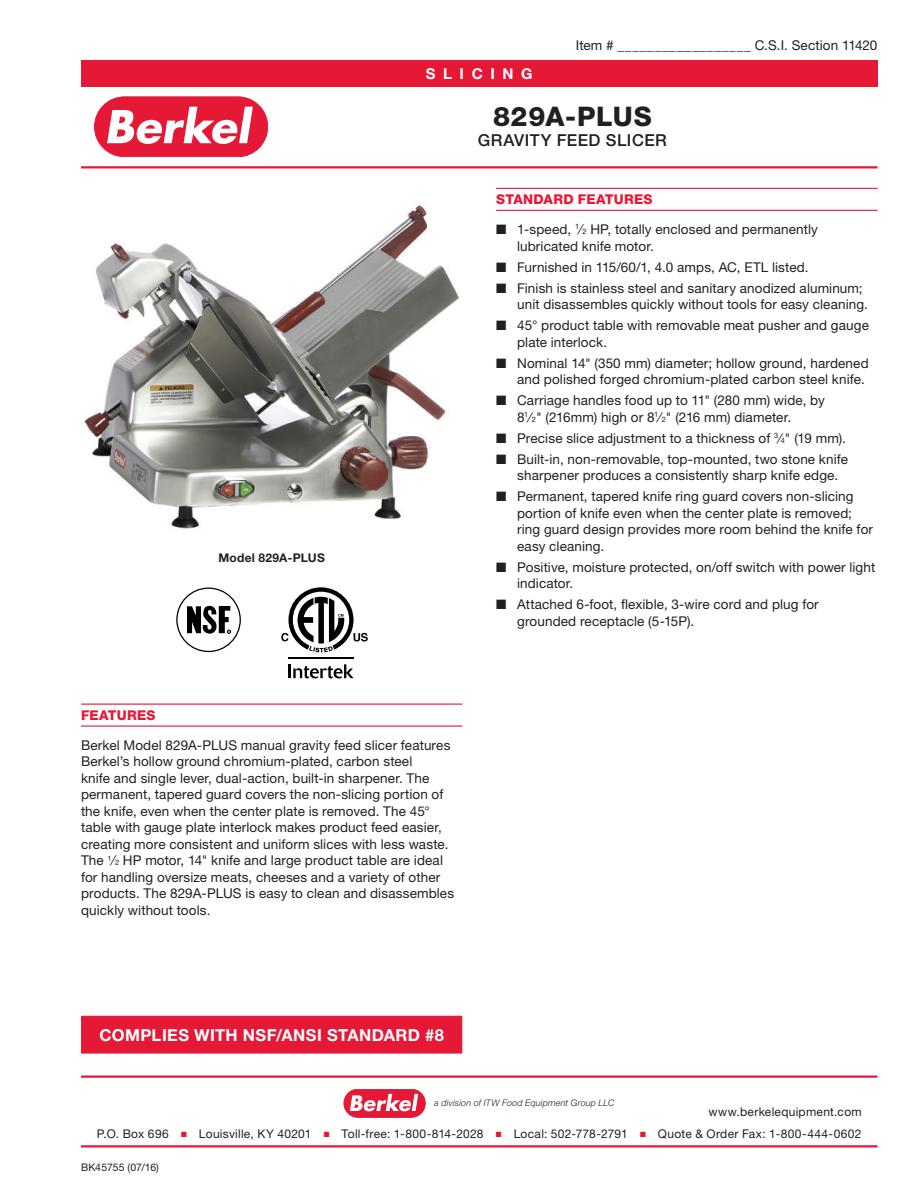
<style>
.page{position:relative;width:918px;height:1188px;background:#fff}
.page>*{position:absolute;margin:0;border:0;box-sizing:border-box;transform-origin:0 0}
.t1{font:800 27px "Helvetica Neue LT Std";letter-spacing:.02em;color:#231f20}
.Body_2_Align-Left{font:700 16.5px "Helvetica Neue LT Std";letter-spacing:.025em;color:#fff}
.Title_Sub_1{font:500 16.5px "Helvetica Neue LT Std";letter-spacing:.03em;color:#231f20}
.t2{font:700 15px "Helvetica Neue LT Std";letter-spacing:.51em;color:#fff}
.Body_2_Align-Left-2{font:13.5px/16.5px "Helvetica Neue LT Std";letter-spacing:.01em;color:#231f20}
.Sub_Head_1{font:800 13.5px "Helvetica Neue LT Std";letter-spacing:.02em;color:#e51836}
.t3{font:12px "Helvetica Neue LT Std";letter-spacing:.025em;color:#231f20}
.Note-Image{font:700 12px "Helvetica Neue LT Std";letter-spacing:.02em;color:#231f20}
.t4{font:10.5px "Helvetica Neue LT Std";letter-spacing:-.005em;color:#231f20}
.t5{font:italic 300 9px "Helvetica Neue LT Std";letter-spacing:.02em;color:#231f20}
.s1{font-size:7.35px}
</style>
<div class="page">
<hr style="left:81px;top:1076px;width:797px;height:2px;background:#e51836">
<hr style="left:81px;top:1145px;width:797px;height:3px;background:#e51836">
<div style="left:95px;top:97px;width:173px;height:60px;background:#e51836;border-radius:30px"></div>
<div style="left:95px;top:97px;width:173px;height:60px;border:1px solid #e51836;border-radius:30px"></div>
<svg style="left:107px;top:107px;width:146px;height:37px"></svg>
<div style="left:81px;top:60px;width:796px;height:27px;background:#e51836"></div>
<hr style="left:81px;top:166px;width:797px;height:2px;background:#e51836">
<div style="left:344px;top:1089px;width:81px;height:28px;background:#e51836;border-radius:14px"></div>
<div style="left:344px;top:1089px;width:81px;height:28px;border:1px solid #e51836;border-radius:14px"></div>
<svg style="left:350px;top:1094px;width:68px;height:17px"></svg>
<hr style="left:496px;top:188px;width:381px;height:1px;background:#e51836">
<hr style="left:496px;top:210px;width:381px;height:1px;background:#e51836">
<div style="left:81px;top:1016px;width:381px;height:38px;background:#e51836;border:1px solid #e51836"></div>
<hr style="left:81px;top:704px;width:381px;height:1px;background:#e51836">
<hr style="left:81px;top:726px;width:381px;height:1px;background:#e51836">
<div style="left:176px;top:588px;width:65px;height:64px;border:1px solid #000;border-radius:50%"></div>
<svg style="left:187px;top:605px;width:44px;height:29px"></svg>
<img style="left:84px;top:205px;width:375px;height:324px">
<hr style="left:288px;top:664px;width:3px;height:14px;background:#000">
<svg style="left:293px;top:664px;width:61px;height:14px"></svg>
<hr style="left:288px;top:657px;width:66px;height:2px;background:#000">
<svg style="left:281px;top:587px;width:87px;height:65px"></svg>
<p class="t2" style="left:426px;top:64px;width:108px">SLICING</p>
<p class="Body_2_Align-Left-2" style="left:576px;top:37px;width:303px">Item # __________________ C.S.I. Section 11420</p>
<p class="Note-Image" style="left:218px;top:551px;width:108px">Model 829A-PLUS</p>
<p class="t1" style="left:493px;top:101px;width:160px">829A-PLUS</p>
<p class="Title_Sub_1" style="left:478px;top:130px;width:190px">GRAVITY FEED SLICER</p>
<p class="Sub_Head_1" style="left:496px;top:191px;width:158px">STANDARD FEATURES</p>
<p class="Body_2_Align-Left-2" style="left:517px;top:221px;width:302px;text-indent:-21px">■ 1-speed, <sup>1</sup>⁄<span class="s1">2</span> HP, totally enclosed and permanently lubricated knife motor.</p>
<p class="Body_2_Align-Left-2" style="left:496px;top:258px;width:314px">■ Furnished in 115/60/1, 4.0 amps, AC, ETL listed.</p>
<p class="Body_2_Align-Left-2" style="left:517px;top:279px;width:352px;text-indent:-21px">■ Finish is stainless steel and sanitary anodized aluminum; unit disassembles quickly without tools for easy cleaning.</p>
<p class="Body_2_Align-Left-2" style="left:517px;top:317px;width:353px;text-indent:-21px">■ 45° product table with removable meat pusher and gauge plate interlock.</p>
<p class="Body_2_Align-Left-2" style="left:496px;top:354px;width:374px;text-align:right">■ Nominal 14" (350 mm) diameter; hollow ground, hardened and polished forged chromium-plated carbon steel knife.</p>
<p class="Body_2_Align-Left-2" style="left:517px;top:392px;width:309px;text-indent:-21px">■ Carriage handles food up to 11" (280 mm) wide, by<br>8<sup>1</sup>⁄<span class="s1">2</span>" (216mm) high or 8<sup>1</sup>⁄<span class="s1">2</span>" (216 mm) diameter.</p>
<p class="Body_2_Align-Left-2" style="left:496px;top:429px;width:351px">■ Precise slice adjustment to a thickness of <sup>3</sup>⁄<span class="s1">4</span>" (19 mm).</p>
<p class="Body_2_Align-Left-2" style="left:517px;top:450px;width:332px;text-indent:-21px">■ Built-in, non-removable, top-mounted, two stone knife sharpener produces a consistently sharp knife edge.</p>
<p class="Body_2_Align-Left-2" style="left:517px;top:488px;width:357px;text-indent:-21px">■ Permanent, tapered knife ring guard covers non-slicing portion of knife even when the center plate is removed; ring guard design provides more room behind the knife for easy cleaning.</p>
<p class="Body_2_Align-Left-2" style="left:517px;top:558px;width:360px;text-indent:-21px">■ Positive, moisture protected, on/off switch with power light indicator.</p>
<p class="Body_2_Align-Left-2" style="left:517px;top:596px;width:303px;text-indent:-21px">■ Attached 6-foot, flexible, 3-wire cord and plug for grounded receptacle (5-15P).</p>
<p class="Sub_Head_1" style="left:81px;top:707px;width:76px">FEATURES</p>
<p class="Body_2_Align-Left-2" style="left:81px;top:737px;width:375px">Berkel Model 829A-PLUS manual gravity feed slicer features Berkel’s hollow ground chromium-plated, carbon steel<br>knife and single lever, dual-action, built-in sharpener. The permanent, tapered guard covers the non-slicing portion of the knife, even when the center plate is removed. The 45° table with gauge plate interlock makes product feed easier, creating more consistent and uniform slices with less waste.<br>The <sup>1</sup>⁄<span class="s1">2</span> HP motor, 14" knife and large product table are ideal for handling oversize meats, cheeses and a variety of other products. The 829A-PLUS is easy to clean and disassembles quickly without tools.</p>
<p class="Body_2_Align-Left" style="left:99px;top:1025px;width:346px">COMPLIES WITH NSF/ANSI STANDARD #8</p>
<p class="t5" style="left:434px;top:1098px;width:182px">a division of ITW Food Equipment Group LLC</p>
<p class="t3" style="left:709px;top:1105px;width:155px">www.berkelequipment.com</p>
<p class="t3" style="left:97px;top:1127px;width:766px">P.O. Box 696 <sup>■</sup> Louisville, KY 40201 <sup>■</sup> Toll-free: 1-800-814-2028 <sup>■</sup> Local: 502-778-2791 <sup>■</sup> Quote &amp; Order Fax: 1-800-444-0602</p>
<p class="t4" style="left:81px;top:1161px;width:80px">BK45755 (07/16)</p>
</div>
